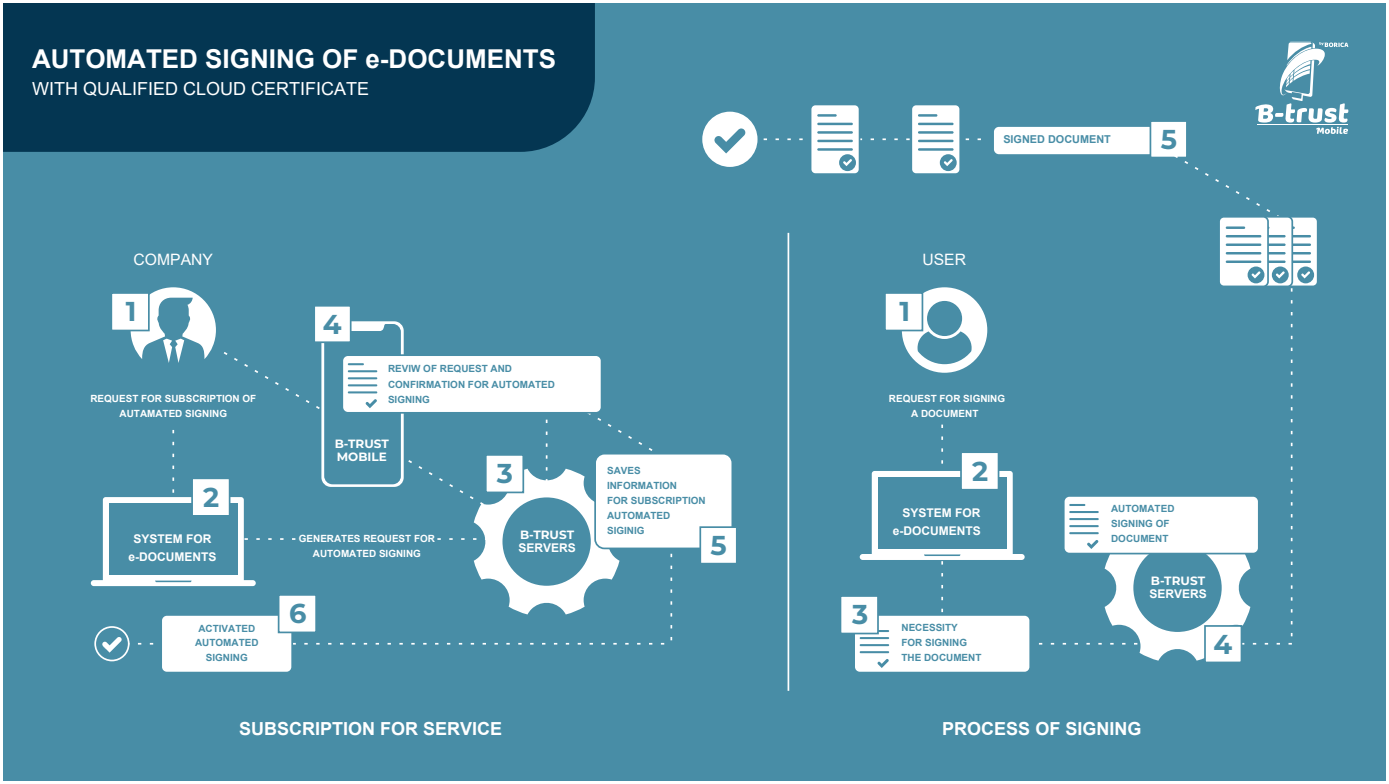
<style>
.page{position:relative;width:1389px;height:784px;background:#fff}
.page>*{position:absolute;margin:0;border:0;box-sizing:border-box;transform-origin:0 0}
.t1{font:700 27.3px "Montserrat";color:#488da6}
.t2{font:700 26.1px "Arial";color:#fff}
.t3{font:700 18px "Arial";color:#fff}
.t4{font:18px "Arial";color:#fff}
.t5{font:15.6px "Arial";color:#fff}
.t6{font:700 12px/18px "Arial";color:#fff;text-align:center}
.t7{font:700 12px/13.5px "Montserrat";color:#fff}
.t8{font:700 10.8px "Arial";color:#488da6}
.t9{font:700 9.9px/15px "Arial";color:#488da6}
.t10{font:700 9.9px/15px "Arial";color:#fff;text-align:center}
</style>
<div class="page">
<div style="left:3px;top:3px;width:1382px;height:778px;background:#488da6"></div>
<div style="left:3px;top:3px;width:592px;height:149px;background:#043652"></div>
<div style="left:91px;top:580px;width:165px;height:6px;background:#fff;border-radius:3px"></div>
<hr style="left:787px;top:233px;width:2px;height:457px;background:#fff">
<div style="left:594px;top:453px;width:139px;height:96px;background:#fff;border:2px solid #488da6;border-radius:9px"></div>
<div style="left:699px;top:526px;width:38px;height:38px;background:#fff;border:2px solid #488da6"></div>
<svg style="left:94px;top:626px;width:36px;height:35px"></svg>
<svg style="left:102px;top:287px;width:616px;height:365px"></svg>
<div style="left:160px;top:614px;width:133px;height:59px;background:#fff;border:2px solid #488da6;border-radius:6px"></div>
<div style="left:853px;top:614px;width:178px;height:59px;background:#fff;border:2px solid #488da6;border-radius:6px"></div>
<div style="left:910px;top:104px;width:51px;height:71px;background:#fff;border:2px solid #488da6;border-radius:5px"></div>
<hr style="left:918px;top:114px;width:19px;height:3px;background:#488da6">
<hr style="left:918px;top:123px;width:35px;height:2px;background:#488da6">
<div style="left:939px;top:154px;width:17px;height:17px;background:#488da6;border-radius:50%"></div>
<svg style="left:943px;top:159px;width:9px;height:7px"></svg>
<div style="left:278px;top:594px;width:39px;height:39px;background:#fff;border:2px solid #488da6"></div>
<div style="left:839px;top:595px;width:39px;height:39px;background:#fff;border:2px solid #488da6"></div>
<div style="left:992px;top:125px;width:163px;height:31px;background:#fff;border:2px solid #488da6;border-radius:6px"></div>
<div style="left:1149px;top:120px;width:38px;height:38px;background:#fff;border:2px solid #488da6"></div>
<svg style="left:1255px;top:42px;width:93px;height:92px"></svg>
<svg style="left:1162px;top:147px;width:117px;height:69px"></svg>
<div style="left:1267px;top:216px;width:51px;height:71px;background:#fff;border:2px solid #488da6;border-radius:5px"></div>
<hr style="left:1275px;top:226px;width:19px;height:3px;background:#488da6">
<hr style="left:1275px;top:235px;width:35px;height:2px;background:#488da6">
<hr style="left:1275px;top:243px;width:35px;height:3px;background:#488da6">
<hr style="left:1275px;top:252px;width:35px;height:2px;background:#488da6">
<hr style="left:1275px;top:260px;width:35px;height:3px;background:#488da6">
<div style="left:1297px;top:266px;width:17px;height:17px;background:#488da6;border-radius:50%"></div>
<svg style="left:1301px;top:271px;width:8px;height:7px"></svg>
<div style="left:1242px;top:216px;width:51px;height:71px;background:#fff;border:2px solid #488da6;border-radius:5px"></div>
<hr style="left:1249px;top:226px;width:20px;height:3px;background:#488da6">
<hr style="left:1249px;top:235px;width:36px;height:2px;background:#488da6">
<hr style="left:1249px;top:243px;width:36px;height:3px;background:#488da6">
<div style="left:1218px;top:216px;width:50px;height:71px;background:#fff;border:2px solid #488da6;border-radius:5px"></div>
<hr style="left:1225px;top:226px;width:20px;height:3px;background:#488da6">
<hr style="left:1225px;top:235px;width:36px;height:2px;background:#488da6">
<hr style="left:1225px;top:243px;width:36px;height:3px;background:#488da6">
<svg style="left:859px;top:252px;width:433px;height:416px"></svg>
<div style="left:809px;top:104px;width:51px;height:71px;background:#fff;border:2px solid #488da6;border-radius:5px"></div>
<hr style="left:817px;top:114px;width:19px;height:3px;background:#488da6">
<hr style="left:817px;top:123px;width:36px;height:2px;background:#488da6">
<div style="left:839px;top:154px;width:17px;height:17px;background:#488da6;border-radius:50%"></div>
<svg style="left:843px;top:159px;width:9px;height:7px"></svg>
<div style="left:702px;top:112px;width:55px;height:55px;background:#fff;border:2px solid #fff;border-radius:50%"></div>
<svg style="left:706px;top:128px;width:275px;height:25px"></svg>
<h2 class="t2" style="left:32px;top:40px;width:525px">AUTOMATED SIGNING OF e-DOCUMENTS</h2>
<h3 class="t4" style="left:32px;top:76px;width:339px">WITH QUALIFIED CLOUD CERTIFICATE</h3>
<h3 class="t5" style="left:134px;top:249px;width:81px">COMPANY</h3>
<h1 class="t1" style="left:126px;top:295px;width:12px">1</h1>
<p class="t10" style="left:90px;top:391px;width:167px">REQUEST FOR SUBSCRIPTION OF<br>AUTAMATED SIGNING</p>
<h1 class="t1" style="left:203px;top:480px;width:18px">2</h1>
<p class="t6" style="left:128px;top:530px;width:89px">SYSTEM FOR e-DOCUMENTS</p>
<p class="t9" style="left:195px;top:620px;width:65px;text-align:center">ACTIVATED<br>AUTOMATED<br>SIGNING</p>
<h1 class="t1" style="left:323px;top:307px;width:20px">4</h1>
<p class="t9" style="left:388px;top:361px;width:168px">REVIW OF REQUEST AND<br>CONFIRMATION FOR AUTOMATED<br>SIGNING</p>
<p class="t7" style="left:335px;top:436px;width:56px">B-TRUST<br>MOBILE</p>
<p class="t10" style="left:299px;top:531px;width:138px">GENERATES REQUEST FOR<br>AUTOMATED SIGNING</p>
<h1 class="t1" style="left:289px;top:597px;width:19px">6</h1>
<h1 class="t1" style="left:497px;top:456px;width:18px">3</h1>
<p class="t7" style="left:520px;top:527px;width:56px">B-TRUST</p>
<p class="t6" style="left:518px;top:539px;width:59px">SERVERS</p>
<h3 class="t3" style="left:239px;top:716px;width:265px">SUBSCRIPTION FOR SERVICE</h3>
<p class="t9" style="left:607px;top:463px;width:100px">SAVES<br>INFORMATION<br>FOR SUBSCRIPTION<br>AUTOMATED<br>SIGINIG</p>
<h1 class="t1" style="left:710px;top:528px;width:18px">5</h1>
<p class="t8" style="left:1003px;top:132px;width:109px">SIGNED DOCUMENT</p>
<h1 class="t1" style="left:1160px;top:122px;width:18px">5</h1>
<h1 class="t1" style="left:899px;top:295px;width:12px">1</h1>
<h3 class="t5" style="left:922px;top:249px;width:45px">USER</h3>
<p class="t10" style="left:889px;top:391px;width:118px">REQUEST FOR SIGNING<br>A DOCUMENT</p>
<h1 class="t1" style="left:972px;top:454px;width:18px">2</h1>
<p class="t6" style="left:893px;top:504px;width:89px;text-align:right">SYSTEM FOR e-DOCUMENTS</p>
<h1 class="t1" style="left:852px;top:598px;width:18px">3</h1>
<p class="t9" style="left:901px;top:620px;width:81px">NECESSITY<br>FOR SIGNING<br>THE DOCUMENT</p>
<p class="t9" style="left:1111px;top:501px;width:65px">AUTOMATED<br>SIGNING OF<br>DOCUMENT</p>
<p class="t7" style="left:1150px;top:574px;width:56px">B-TRUST</p>
<p class="t6" style="left:1149px;top:585px;width:59px">SERVERS</p>
<h1 class="t1" style="left:1213px;top:627px;width:20px">4</h1>
<h3 class="t3" style="left:942px;top:716px;width:201px">PROCESS OF SIGNING</h3>
</div>
